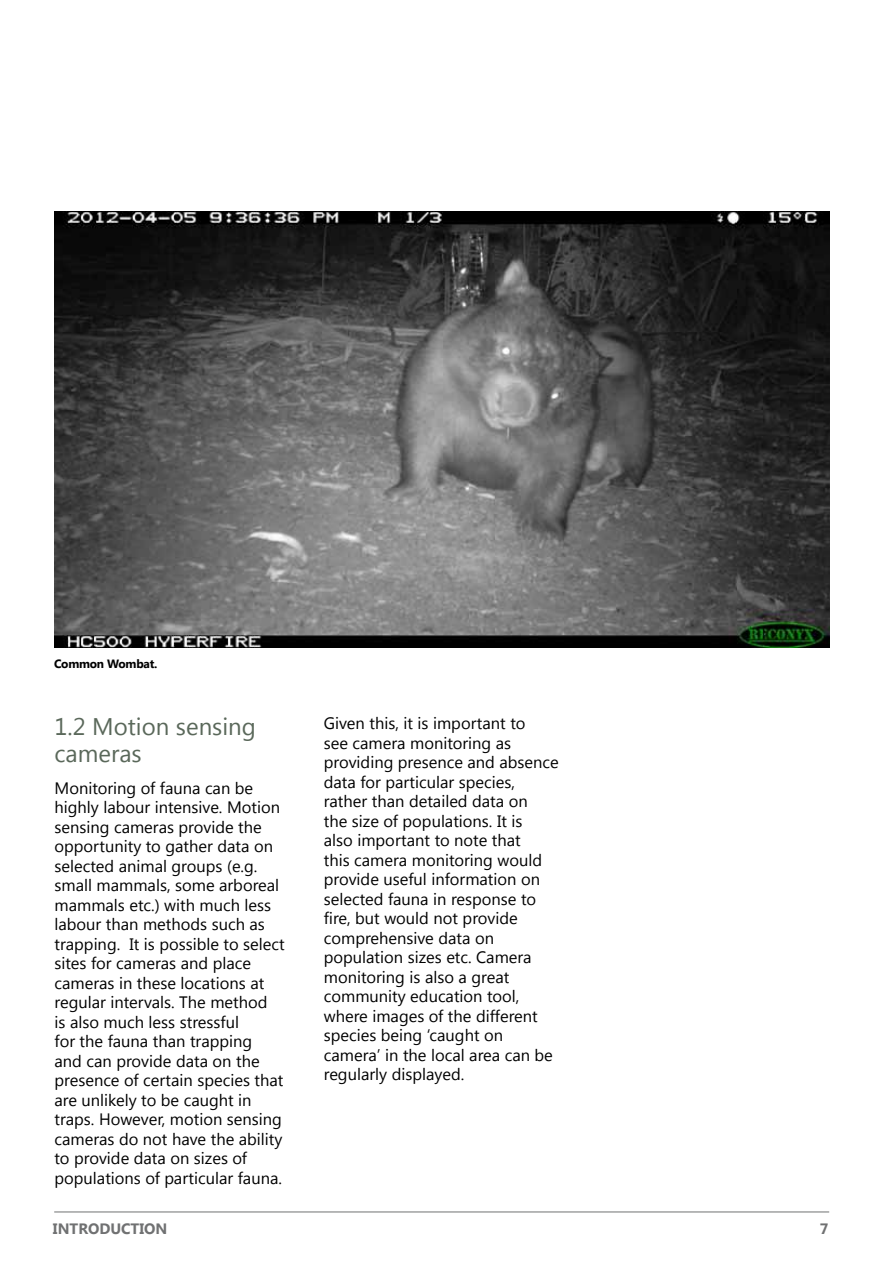
<style>
.page{position:relative;width:893px;height:1263px;background:#fff}
.page>*{position:absolute;margin:0;border:0;box-sizing:border-box;transform-origin:0 0}
.t1{font:24px/27px "Segoe UI";color:#5a685a}
.t2{font:16.5px/19.5px "Segoe UI";color:#000}
.t3{font:700 15px "Segoe UI";color:#707172}
.t4{font:700 12px "Segoe UI";letter-spacing:-.02em;color:#000}
</style>
<div class="page">
<hr style="left:54px;top:1211px;width:775px;height:1px;background:#707172">
<img style="left:54px;top:211px;width:775px;height:436px">
<p class="t4" style="left:54px;top:655px;width:105px">Common Wombat.</p>
<h1 class="t1" style="left:55px;top:711px;width:203px">1.2 Motion sensing cameras</h1>
<p class="t2" style="left:55px;top:777px;width:232px">Monitoring of fauna can be highly labour intensive. Motion sensing cameras provide the opportunity to gather data on selected animal groups (e.g. small mammals, some arboreal mammals etc.) with much less labour than methods such as trapping. It is possible to select sites for cameras and place cameras in these locations at regular intervals. The method<br>is also much less stressful<br>for the fauna than trapping<br>and can provide data on the presence of certain species that are unlikely to be caught in traps. However, motion sensing cameras do not have the ability to provide data on sizes of populations of particular fauna.</p>
<p class="t2" style="left:324px;top:713px;width:236px">Given this, it is important to<br>see camera monitoring as providing presence and absence data for particular species, rather than detailed data on<br>the size of populations. It is<br>also important to note that<br>this camera monitoring would provide useful information on selected fauna in response to fire, but would not provide comprehensive data on population sizes etc. Camera monitoring is also a great community education tool, where images of the different species being ‘caught on camera’ in the local area can be regularly displayed.</p>
<p class="t3" style="left:53px;top:1222px;width:116px">iNTROdUCTiON</p>
<p class="t3" style="left:820px;top:1222px;width:10px">7</p>
</div>
